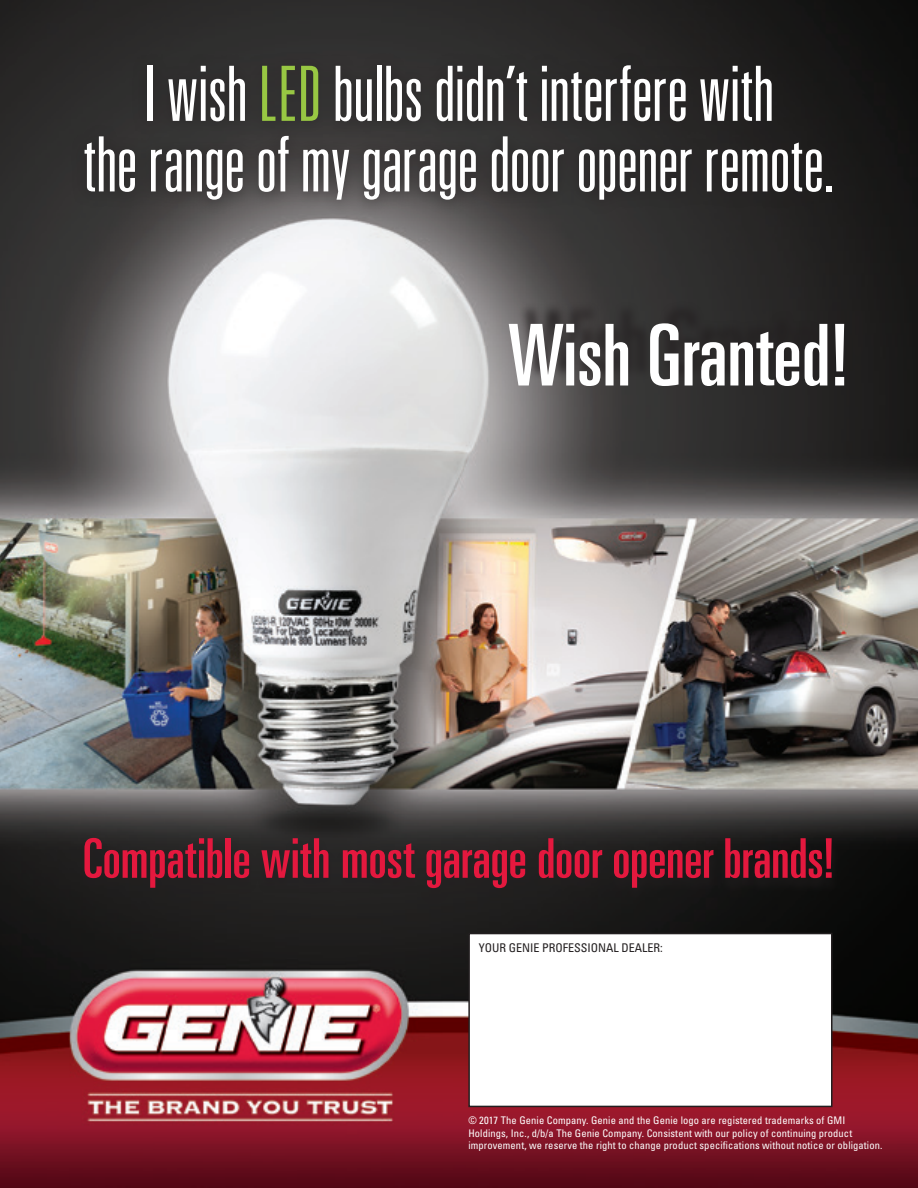
<style>
.page{position:relative;width:918px;height:1188px;background:#fff}
.page>*{position:absolute;margin:0;border:0;box-sizing:border-box;transform-origin:0 0}
.t1{font:ultra-condensed 85.35px "Univers LT Std";color:#fff}
.t2{font:300 ultra-condensed 76.35px/70.7px "Univers LT Std";letter-spacing:-.01em;color:#fff;text-align:center}
.t3{font:ultra-condensed 54.75px "Univers LT Std";letter-spacing:-.005em;color:#e4183e}
.t4{font:condensed 12px "Univers LT Std";color:#231f20}
.t5{font:condensed 10.5px/12.6px "Univers LT Std";letter-spacing:.01em;color:#fff}
.s1{color:#98c743}
</style>
<div class="page">
<img style="left:0;top:0;width:918px;height:1188px">
<div style="left:517px;top:300px;width:353px;height:81px;background:#231f20;opacity:.79"></div>
<div style="left:77px;top:837px;width:763px;height:67px;background:#231f20"></div>
<div style="left:469px;top:934px;width:363px;height:172px;background:#fff"></div>
<div style="left:468px;top:933px;width:364px;height:174px;border:2px solid #231f20"></div>
<div style="left:70px;top:50px;width:777px;height:165px;background:#231f20;opacity:.79"></div>
<p class="t2" style="left:83px;top:58px;width:753px">I wish <span class="s1">LED</span> bulbs didn’t interfere with<br>the range of my garage door opener remote.</p>
<p class="t1" style="left:508px;top:307px;width:343px">Wish Granted!</p>
<p class="t3" style="left:83px;top:827px;width:753px">Compatible with most garage door opener brands!</p>
<p class="t4" style="left:479px;top:940px;width:186px">YOUR GENIE PROFESSIONAL DEALER:</p>
<p class="t5" style="left:468px;top:1114px;width:416px">© 2017 The Genie Company. Genie and the Genie logo are registered trademarks of GMI<br>Holdings, Inc., d/b/a The Genie Company. Consistent with our policy of continuing product improvement, we reserve the right to change product specifications without notice or obligation.</p>
</div>
